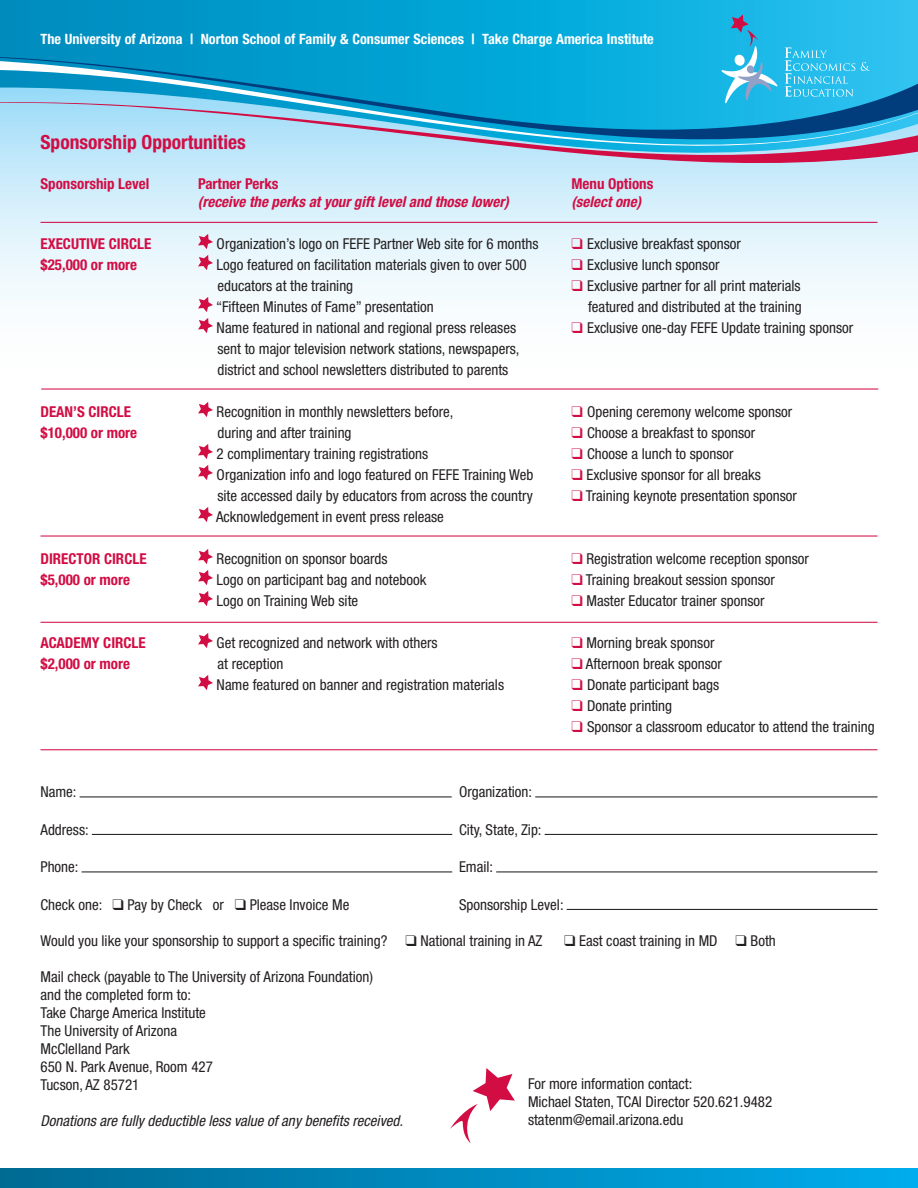
<style>
.page{position:relative;width:918px;height:1188px;background:#fff}
.page>*{position:absolute;margin:0;border:0;box-sizing:border-box;transform-origin:0 0}
.t1{font:700 condensed 19.5px "Helvetica Neue LT Std";color:#d20d44}
.t2{font:condensed 15px/18px "Helvetica Neue LT Std";color:#231f20}
.t3{font:700 condensed 15px "Helvetica Neue LT Std";color:#d20d44}
.t4{font:italic condensed 15px "Helvetica Neue LT Std";color:#231f20}
.t5{font:italic 700 condensed 15px "Helvetica Neue LT Std";color:#d20d44}
.t6{font:700 condensed 14.25px "Helvetica Neue LT Std";color:#fff}
.s1{color:#d20d44}
</style>
<div class="page">
<svg style="left:0;top:167px;width:918px;height:223px"></svg>
<svg style="left:0;top:0;width:918px;height:54px;background:#08a4d5"></svg>
<svg style="left:0;top:150px;width:918px;height:17px;background:#c0c3dc"></svg>
<svg style="left:0;top:143px;width:918px;height:7px;background:#97c1df"></svg>
<svg style="left:0;top:54px;width:918px;height:89px;background:#3aacd7"></svg>
<div style="left:0;top:1168px;width:918px;height:20px;background:linear-gradient(to right,#006992,#00aced)"></div>
<hr style="left:80px;top:796px;width:372px;height:1px;background:#231f20">
<hr style="left:535px;top:796px;width:343px;height:1px;background:#231f20">
<hr style="left:92px;top:834px;width:360px;height:1px;background:#231f20">
<hr style="left:545px;top:834px;width:332px;height:1px;background:#231f20">
<hr style="left:82px;top:871px;width:370px;height:1px;background:#231f20">
<hr style="left:496px;top:871px;width:382px;height:1px;background:#231f20">
<hr style="left:567px;top:909px;width:310px;height:1px;background:#231f20">
<svg style="left:198px;top:234px;width:15px;height:15px"></svg>
<svg style="left:198px;top:255px;width:15px;height:15px"></svg>
<svg style="left:198px;top:297px;width:15px;height:15px"></svg>
<svg style="left:198px;top:318px;width:15px;height:15px"></svg>
<svg style="left:198px;top:402px;width:15px;height:15px"></svg>
<svg style="left:198px;top:444px;width:15px;height:15px"></svg>
<svg style="left:198px;top:465px;width:15px;height:15px"></svg>
<svg style="left:198px;top:507px;width:15px;height:15px"></svg>
<svg style="left:198px;top:549px;width:15px;height:15px"></svg>
<svg style="left:198px;top:570px;width:15px;height:15px"></svg>
<svg style="left:198px;top:591px;width:15px;height:15px"></svg>
<svg style="left:198px;top:633px;width:15px;height:15px"></svg>
<svg style="left:198px;top:675px;width:15px;height:15px"></svg>
<hr style="left:40px;top:222px;width:838px;height:1px;background:#d20d44">
<hr style="left:41px;top:388px;width:837px;height:2px;background:#d20d44">
<hr style="left:40px;top:536px;width:838px;height:1px;background:#d20d44">
<hr style="left:40px;top:622px;width:838px;height:1px;background:#d20d44">
<hr style="left:40px;top:749px;width:838px;height:1px;background:#d20d44">
<svg style="left:450px;top:1068px;width:65px;height:75px"></svg>
<svg style="left:861px;top:62px;width:9px;height:9px"></svg>
<svg style="left:785px;top:47px;width:70px;height:50px;background:#41c5ed"></svg>
<svg style="left:722px;top:15px;width:56px;height:88px;background:#45b9e1"></svg>
<p class="t6" style="left:40px;top:31px;width:615px">The University of Arizona | Norton School of Family &amp; Consumer Sciences | Take Charge America Institute</p>
<h1 class="t1" style="left:40px;top:130px;width:207px">Sponsorship Opportunities</h1>
<p class="t3" style="left:40px;top:175px;width:110px">Sponsorship Level</p>
<p class="t3" style="left:198px;top:175px;width:82px">Partner Perks</p>
<p class="t3" style="left:572px;top:175px;width:83px">Menu Options</p>
<p class="t5" style="left:198px;top:193px;width:312px">(receive the perks at your gift level and those lower)</p>
<p class="t5" style="left:571px;top:193px;width:71px">(select one)</p>
<p class="t3" style="left:40px;top:235px;width:112px">EXECUTIVE CIRCLE</p>
<p class="t2" style="left:217px;top:235px;width:323px">Organization’s logo on FEFE Partner Web site for 6 months</p>
<p class="t2" style="left:572px;top:235px;width:171px"><span class="s1">❑</span> Exclusive breakfast sponsor</p>
<p class="t3" style="left:41px;top:256px;width:98px">$25,000 or more</p>
<p class="t2" style="left:217px;top:256px;width:312px">Logo featured on facilitation materials given to over 500</p>
<p class="t2" style="left:572px;top:256px;width:149px"><span class="s1">❑</span> Exclusive lunch sponsor</p>
<p class="t2" style="left:218px;top:277px;width:137px">educators at the training</p>
<p class="t2" style="left:572px;top:277px;width:231px"><span class="s1">❑</span> Exclusive partner for all print materials</p>
<p class="t2" style="left:216px;top:298px;width:219px">“Fifteen Minutes of Fame” presentation</p>
<p class="t2" style="left:588px;top:298px;width:215px">featured and distributed at the training</p>
<p class="t2" style="left:217px;top:319px;width:301px">Name featured in national and regional press releases</p>
<p class="t2" style="left:572px;top:319px;width:283px"><span class="s1">❑</span> Exclusive one-day FEFE Update training sponsor</p>
<p class="t2" style="left:218px;top:338px;width:303px;line-height:21px">sent to major television network stations, newspapers, district and school newsletters distributed to parents</p>
<p class="t3" style="left:41px;top:403px;width:92px">DEAN’S CIRCLE</p>
<p class="t2" style="left:217px;top:403px;width:238px">Recognition in monthly newsletters before,</p>
<p class="t2" style="left:572px;top:403px;width:222px"><span class="s1">❑</span> Opening ceremony welcome sponsor</p>
<p class="t3" style="left:41px;top:424px;width:98px">$10,000 or more</p>
<p class="t2" style="left:218px;top:424px;width:136px">during and after training</p>
<p class="t2" style="left:572px;top:424px;width:185px"><span class="s1">❑</span> Choose a breakfast to sponsor</p>
<p class="t2" style="left:217px;top:445px;width:213px">2 complimentary training registrations</p>
<p class="t2" style="left:572px;top:445px;width:164px"><span class="s1">❑</span> Choose a lunch to sponsor</p>
<p class="t2" style="left:217px;top:466px;width:318px">Organization info and logo featured on FEFE Training Web</p>
<p class="t2" style="left:572px;top:466px;width:191px"><span class="s1">❑</span> Exclusive sponsor for all breaks</p>
<p class="t2" style="left:218px;top:487px;width:317px">site accessed daily by educators from across the country</p>
<p class="t2" style="left:572px;top:487px;width:227px"><span class="s1">❑</span> Training keynote presentation sponsor</p>
<p class="t2" style="left:216px;top:508px;width:229px">Acknowledgement in event press release</p>
<p class="t3" style="left:41px;top:550px;width:108px">DIRECTOR CIRCLE</p>
<p class="t2" style="left:217px;top:550px;width:173px">Recognition on sponsor boards</p>
<p class="t2" style="left:572px;top:550px;width:239px"><span class="s1">❑</span> Registration welcome reception sponsor</p>
<p class="t3" style="left:41px;top:571px;width:91px">$5,000 or more</p>
<p class="t2" style="left:217px;top:571px;width:211px">Logo on participant bag and notebook</p>
<p class="t2" style="left:572px;top:571px;width:205px"><span class="s1">❑</span> Training breakout session sponsor</p>
<p class="t2" style="left:217px;top:592px;width:143px">Logo on Training Web site</p>
<p class="t2" style="left:572px;top:592px;width:195px"><span class="s1">❑</span> Master Educator trainer sponsor</p>
<p class="t3" style="left:41px;top:634px;width:107px">ACADEMY CIRCLE</p>
<p class="t2" style="left:217px;top:634px;width:222px">Get recognized and network with others</p>
<p class="t2" style="left:572px;top:634px;width:144px"><span class="s1">❑</span> Morning break sponsor</p>
<p class="t3" style="left:41px;top:655px;width:91px">$2,000 or more</p>
<p class="t2" style="left:218px;top:655px;width:67px">at reception</p>
<p class="t2" style="left:572px;top:655px;width:152px"><span class="s1">❑</span> Afternoon break sponsor</p>
<p class="t2" style="left:217px;top:676px;width:289px">Name featured on banner and registration materials</p>
<p class="t2" style="left:572px;top:676px;width:149px"><span class="s1">❑</span> Donate participant bags</p>
<p class="t2" style="left:572px;top:697px;width:102px"><span class="s1">❑</span> Donate printing</p>
<p class="t2" style="left:572px;top:718px;width:305px"><span class="s1">❑</span> Sponsor a classroom educator to attend the training</p>
<p class="t2" style="left:40px;top:783px;width:38px">Name:</p>
<p class="t2" style="left:459px;top:783px;width:75px">Organization:</p>
<p class="t2" style="left:40px;top:821px;width:50px">Address:</p>
<p class="t2" style="left:459px;top:821px;width:84px">City, State, Zip:</p>
<p class="t2" style="left:40px;top:858px;width:40px">Phone:</p>
<p class="t2" style="left:459px;top:858px;width:36px">Email:</p>
<p class="t2" style="left:40px;top:896px;width:310px">Check one: ❑ Pay by Check or ❑ Please Invoice Me</p>
<p class="t2" style="left:459px;top:896px;width:106px">Sponsorship Level:</p>
<p class="t2" style="left:40px;top:932px;width:504px">Would you like your sponsorship to support a specific training? ❑ National training in AZ</p>
<p class="t2" style="left:564px;top:932px;width:213px">❑ East coast training in MD ❑ Both</p>
<p class="t2" style="left:40px;top:968px;width:334px">Mail check (payable to The University of Arizona Foundation) and the completed form to:<br>Take Charge America Institute<br>The University of Arizona<br>McClelland Park<br>650 N. Park Avenue, Room 427<br>Tucson, AZ 85721</p>
<p class="t4" style="left:40px;top:1112px;width:364px">Donations are fully deductible less value of any benefits received.</p>
<p class="t2" style="left:528px;top:1075px;width:246px">For more information contact:<br>Michael Staten, TCAI Director 520.621.9482 statenm@email.arizona.edu</p>
</div>
